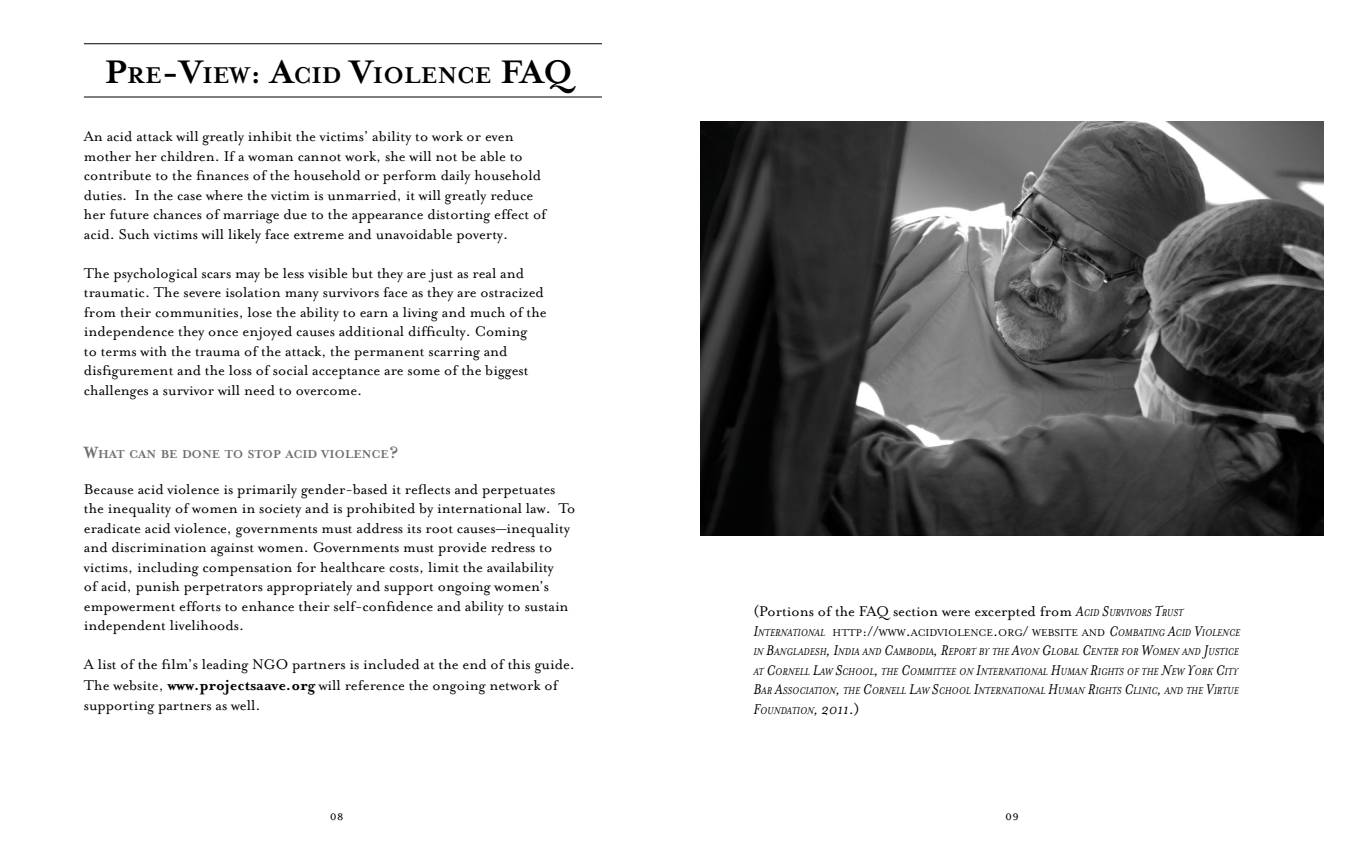
<style>
.page{position:relative;width:1350px;height:855px;background:#fff}
.page>*{position:absolute;margin:0;border:0;box-sizing:border-box;transform-origin:0 0}
.t1{font:700 26.25px "Mrs Eaves";color:#000}
.t2{font:16.25px/19.5px "Mrs Eaves Roman";color:#000}
.t3{font:15px "Mrs Eaves Small Caps";color:#000}
.t4{font:700 13.12px "Mrs Eaves";color:#6d6e71}
.t5{font:italic 11.38px/19.5px "Mrs Eaves";color:#000;text-align:justify}
.t6{font:11.38px "Mrs Eaves Roman";color:#000}
.s1{font-size:37.5px}
.s2{font-size:18.75px}
.s3{font-family:"Mrs Eaves";font-weight:700;font-size:17.5px}
.s4{font-family:"Mrs Eaves";font-style:italic}
.s5{font-family:"Mrs Eaves";font-style:italic;font-size:11.38px}
.s6{font-family:"Mrs Eaves";font-style:italic;font-size:16.25px}
.s7{font-size:16.25px}
.s8{font-family:"Mrs Eaves Roman";font-style:normal;font-size:16.25px}
</style>
<div class="page">
<hr style="left:84px;top:43px;width:518px;height:1px;background:#000">
<hr style="left:84px;top:97px;width:518px;height:1px;background:#000">
<img style="left:701px;top:121px;width:622px;height:415px">
<h1 class="t1" style="left:105px;top:61px;width:470px"><span class="s1">P</span>RE<span class="s1">-V</span>IEW<span class="s1">: A</span>CID <span class="s1">V</span>IOLENCE <span class="s1">FAQ</span></h1>
<p class="t2" style="left:84px;top:127px;width:464px">An acid attack will greatly inhibit the victims’ ability to work or even mother her children. If a woman cannot work, she will not be able to contribute to the finances of the household or perform daily household duties. In the case where the victim is unmarried, it will greatly reduce her future chances of marriage due to the appearance distorting effect of acid. Such victims will likely face extreme and unavoidable poverty.</p>
<p class="t2" style="left:84px;top:263px;width:464px">The psychological scars may be less visible but they are just as real and traumatic. The severe isolation many survivors face as they are ostracized from their communities, lose the ability to earn a living and much of the independence they once enjoyed causes additional difficulty. Coming<br>to terms with the trauma of the attack, the permanent scarring and disfigurement and the loss of social acceptance are some of the biggest challenges a survivor will need to overcome.</p>
<p class="t4" style="left:84px;top:446px;width:316px"><span class="s2">W</span>HAT CAN BE DONE TO STOP ACID VIOLENCE<span class="s2">?</span></p>
<p class="t2" style="left:84px;top:479px;width:493px">Because acid violence is primarily gender-based it reflects and perpetuates the inequality of women in society and is prohibited by international law. To eradicate acid violence, governments must address its root causes—inequality and discrimination against women. Governments must provide redress to victims, including compensation for healthcare costs, limit the availability<br>of acid, punish perpetrators appropriately and support ongoing women’s empowerment efforts to enhance their self-confidence and ability to sustain independent livelihoods.</p>
<p class="t2" style="left:84px;top:654px;width:493px;line-height:21px">A list of the film’s leading NGO partners is included at the end of this guide.<br>The website, <span class="s3">www.projectsaave.org</span> will reference the ongoing network of</p>
<p class="t2" style="left:84px;top:695px;width:178px">supporting partners as well.</p>
<p class="t2" style="left:753px;top:602px;width:427px">(Portions of the FAQ section were excerpted from <span class="s4">A</span><span class="s5">CID</span> <span class="s4">S</span><span class="s5">URVIVORS</span> <span class="s4">T</span><span class="s5">RUST</span></p>
<p class="t6" style="left:753px;top:626px;width:488px"><span class="s6">I</span><span class="s4">NTERNATIONAL</span> HTTP<span class="s7">://</span>WWW<span class="s7">.</span>ACIDVIOLENCE<span class="s7">.</span>ORG<span class="s7">/</span> WEBSITE AND <span class="s6">C</span><span class="s4">OMBATING</span> <span class="s6">A</span><span class="s4">CID</span> <span class="s6">V</span><span class="s4">IOLENCE</span></p>
<p class="t5" style="left:753px;top:642px;width:487px">IN <span class="s7">B</span>ANGLADESH<span class="s7">, I</span>NDIA AND <span class="s7">C</span>AMBODIA<span class="s7">, R</span>EPORT BY THE <span class="s7">A</span>VON <span class="s7">G</span>LOBAL <span class="s7">C</span>ENTER FOR <span class="s7">W</span>OMEN AND <span class="s7">J</span>USTICE AT <span class="s7">C</span>ORNELL <span class="s7">L</span>AW <span class="s7">S</span>CHOOL<span class="s7">,</span> THE <span class="s7">C</span>OMMITTEE ON <span class="s7">I</span>NTERNATIONAL <span class="s7">H</span>UMAN <span class="s7">R</span>IGHTS OF THE <span class="s7">N</span>EW <span class="s7">Y</span>ORK <span class="s7">C</span>ITY <span class="s7">B</span>AR <span class="s7">A</span>SS OCIATION<span class="s7">,</span> THE <span class="s7">C</span>ORNELL <span class="s7">L</span>AW <span class="s7">S</span>CHOOL <span class="s7">I</span>NTERNATIONAL <span class="s7">H</span>UMAN <span class="s7">R</span>IGHTS <span class="s7">C</span>LINIC<span class="s7">,</span> AND THE <span class="s7">V</span>IRTUE <span class="s7">F</span>OUNDATION<span class="s7">, 2011</span><span class="s8">.)</span></p>
<p class="t3" style="left:330px;top:808px;width:16px">08</p>
<p class="t3" style="left:1005px;top:808px;width:16px">09</p>
<p class="t3" style="left:331px;top:812px;width:16px">01</p>
<p class="t3" style="left:1006px;top:812px;width:16px">01</p>
</div>
